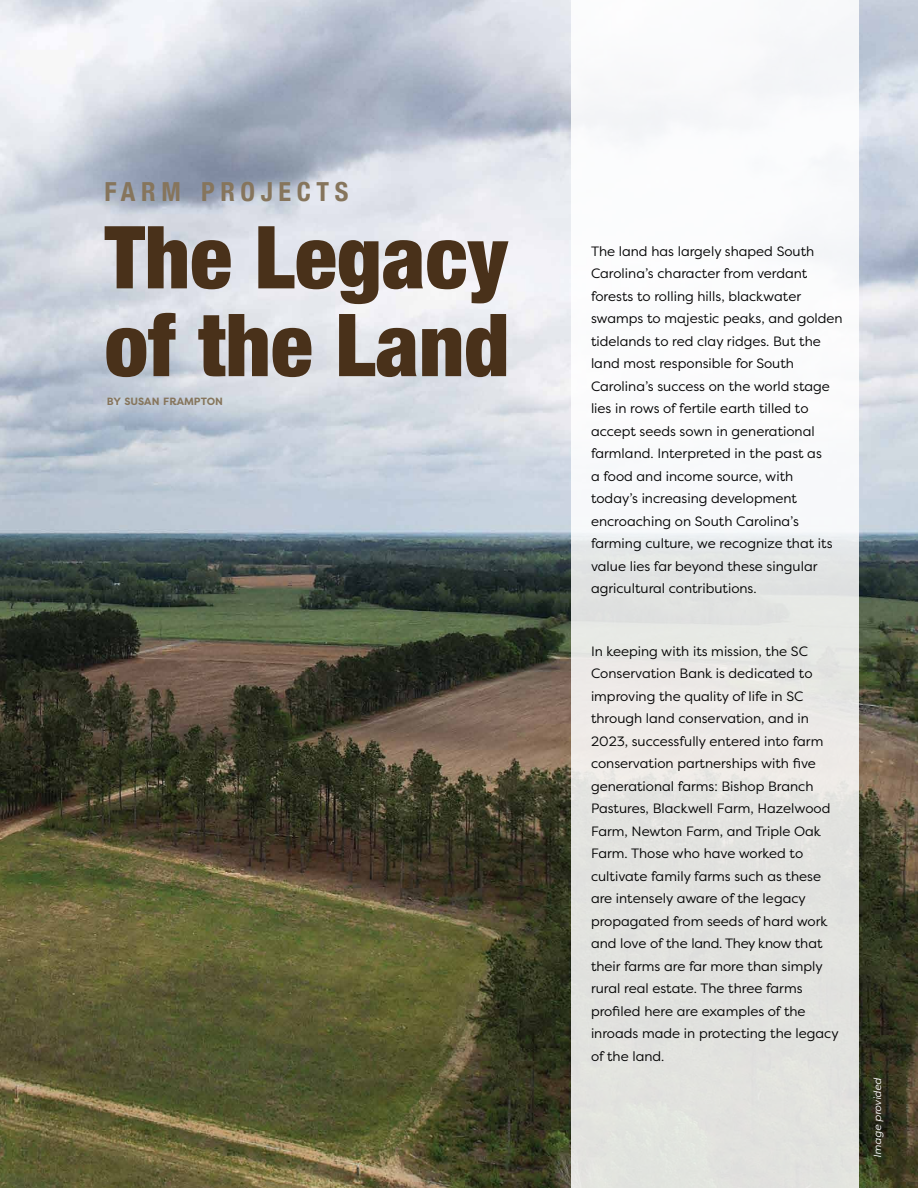
<style>
.page{position:relative;width:918px;height:1188px;background:#fff}
.page>*{position:absolute;margin:0;border:0;box-sizing:border-box;transform-origin:0 0}
.t1{font:900 condensed 87px/87.8px "Helvetica Neue";color:#49311a}
.t2{font:700 condensed 26.25px "Helvetica Neue";letter-spacing:.215em;color:#86755c}
.t3{font:13.5px/22.5px "Filson Pro";color:#000}
.t4{font:700 10.5px "Filson Pro";color:#86755c}
.t5{font:italic 10.5px "Filson Pro";color:#fff}
</style>
<div class="page">
<img style="left:0;top:0;width:918px;height:1188px">
<div style="left:572px;top:0;width:287px;height:1188px;background:linear-gradient(to bottom,#feffff,#ddddd8)"></div>
<h2 class="t2" style="left:105px;top:169px;width:245px">FARM PROJECTS</h2>
<h1 class="t1" style="left:105px;top:209px;width:406px">The Legacy of the Land</h1>
<p class="t4" style="left:107px;top:394px;width:118px">BY SUSAN FRAMPTON</p>
<p class="t3" style="left:591px;top:239px;width:253px">The land has largely shaped South Carolina’s character from verdant forests to rolling hills, blackwater swamps to majestic peaks, and golden tidelands to red clay ridges. But the land most responsible for South Carolina’s success on the world stage lies in rows of fertile earth tilled to accept seeds sown in generational farmland. Interpreted in the past as<br>a food and income source, with today’s increasing development encroaching on South Carolina’s farming culture, we recognize that its value lies far beyond these singular agricultural contributions.</p>
<p class="t3" style="left:591px;top:639px;width:249px">In keeping with its mission, the SC Conservation Bank is dedicated to improving the quality of life in SC through land conservation, and in 2023, successfully entered into farm conservation partnerships with five generational farms: Bishop Branch Pastures, Blackwell Farm, Hazelwood Farm, Newton Farm, and Triple Oak Farm. Those who have worked to cultivate family farms such as these are intensely aware of the legacy propagated from seeds of hard work and love of the land. They know that their farms are far more than simply rural real estate. The three farms profiled here are examples of the inroads made in protecting the legacy of the land.</p>
<p class="t5" style="left:871px;top:1158px;width:82px;rotate:-90deg">Image provided</p>
</div>
